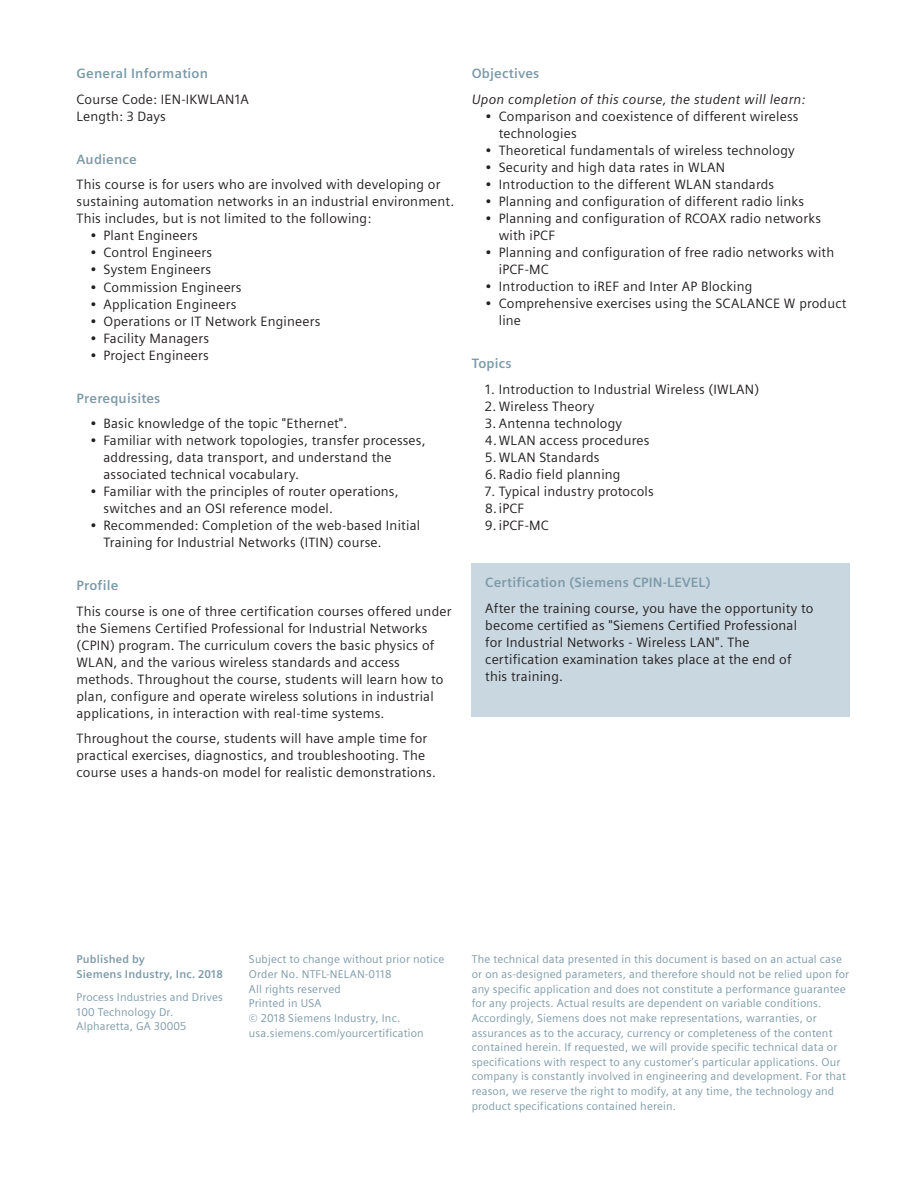
<style>
.page{position:relative;width:918px;height:1188px;background:#fff}
.page>*{position:absolute;margin:0;border:0;box-sizing:border-box;transform-origin:0 0}
.t1{font:13.5px/17px "Siemens Sans";letter-spacing:.015em;color:#231f20}
.t2{font:700 13.5px "Siemens Sans";letter-spacing:.015em;color:#7c9aa9}
.t3{font:italic 13.5px "Siemens Sans";letter-spacing:.015em;color:#231f20}
.t4{font:11.25px/14.7px "Siemens Sans";letter-spacing:.015em;color:#7c9aa9}
.t5{font:700 11.25px/14.7px "Siemens Sans";letter-spacing:.015em;color:#7c9aa9}
</style>
<div class="page">
<div style="left:472px;top:563px;width:378px;height:154px;background:#c9d7e0"></div>
<p class="t2" style="left:77px;top:66px;width:133px">General Information</p>
<p class="t1" style="left:77px;top:91px;width:174px">Course Code: IEN-IKWLAN1A<br>Length: 3 Days</p>
<p class="t2" style="left:77px;top:152px;width:62px">Audience</p>
<p class="t1" style="left:77px;top:176px;width:379px">This course is for users who are involved with developing or sustaining automation networks in an industrial environment.<br>This includes, but is not limited to the following:</p>
<p class="t1" style="left:90px;top:227px;width:109px">• Plant Engineers</p>
<p class="t1" style="left:90px;top:244px;width:124px">• Control Engineers</p>
<p class="t1" style="left:90px;top:261px;width:123px">• System Engineers</p>
<p class="t1" style="left:90px;top:278px;width:153px">• Commission Engineers</p>
<p class="t1" style="left:90px;top:295px;width:148px">• Application Engineers</p>
<p class="t1" style="left:90px;top:312px;width:232px">• Operations or IT Network Engineers</p>
<p class="t1" style="left:90px;top:329px;width:121px">• Facility Managers</p>
<p class="t1" style="left:90px;top:346px;width:120px">• Project Engineers</p>
<p class="t2" style="left:77px;top:390px;width:85px">Prerequisites</p>
<p class="t1" style="left:90px;top:415px;width:259px">• Basic knowledge of the topic "Ethernet".</p>
<p class="t1" style="left:104px;top:432px;width:324px;text-indent:-14px">• Familiar with network topologies, transfer processes, addressing, data transport, and understand the associated technical vocabulary.</p>
<p class="t1" style="left:104px;top:483px;width:297px;text-indent:-14px">• Familiar with the principles of router operations, switches and an OSI reference model.</p>
<p class="t1" style="left:104px;top:517px;width:318px;text-indent:-14px">• Recommended: Completion of the web-based Initial<br>Training for Industrial Networks (ITIN) course.</p>
<p class="t2" style="left:77px;top:578px;width:43px">Profile</p>
<p class="t1" style="left:77px;top:603px;width:376px">This course is one of three certification courses offered under the Siemens Certified Professional for Industrial Networks (CPIN) program. The curriculum covers the basic physics of WLAN, and the various wireless standards and access methods. Throughout the course, students will learn how to plan, configure and operate wireless solutions in industrial applications, in interaction with real-time systems.</p>
<p class="t1" style="left:77px;top:730px;width:361px">Throughout the course, students will have ample time for practical exercises, diagnostics, and troubleshooting. The course uses a hands-on model for realistic demonstrations.</p>
<p class="t2" style="left:472px;top:66px;width:69px">Objectives</p>
<p class="t3" style="left:472px;top:92px;width:335px">Upon completion of this course, the student will learn:</p>
<p class="t1" style="left:499px;top:108px;width:301px;text-indent:-14px">• Comparison and coexistence of different wireless technologies</p>
<p class="t1" style="left:485px;top:142px;width:311px">• Theoretical fundamentals of wireless technology</p>
<p class="t1" style="left:485px;top:159px;width:241px">• Security and high data rates in WLAN</p>
<p class="t1" style="left:485px;top:176px;width:291px">• Introduction to the different WLAN standards</p>
<p class="t1" style="left:485px;top:193px;width:320px">• Planning and configuration of different radio links</p>
<p class="t1" style="left:499px;top:210px;width:324px;text-indent:-14px">• Planning and configuration of RCOAX radio networks with iPCF</p>
<p class="t1" style="left:499px;top:244px;width:337px;text-indent:-14px">• Planning and configuration of free radio networks with iPCF-MC</p>
<p class="t1" style="left:485px;top:278px;width:269px">• Introduction to iREF and Inter AP Blocking</p>
<p class="t1" style="left:499px;top:295px;width:349px;text-indent:-14px">• Comprehensive exercises using the SCALANCE W product line</p>
<p class="t2" style="left:472px;top:356px;width:41px">Topics</p>
<p class="t1" style="left:485px;top:380px;width:275px">1. Introduction to Industrial Wireless (IWLAN)</p>
<p class="t1" style="left:485px;top:397px;width:111px">2. Wireless Theory</p>
<p class="t1" style="left:485px;top:415px;width:166px">3. Antenna technology<br>4.WLAN access procedures</p>
<p class="t1" style="left:485px;top:449px;width:116px">5. WLAN Standards</p>
<p class="t1" style="left:485px;top:466px;width:137px">6. Radio field planning</p>
<p class="t1" style="left:485px;top:483px;width:170px">7. Typical industry protocols<br>8.iPCF</p>
<p class="t1" style="left:485px;top:517px;width:65px">9. iPCF-MC</p>
<p class="t2" style="left:485px;top:575px;width:227px">Certification (Siemens CPIN-LEVEL)</p>
<p class="t1" style="left:485px;top:600px;width:330px">After the training course, you have the opportunity to become certified as "Siemens Certified Professional for Industrial Networks - Wireless LAN". The certification examination takes place at the end of this training.</p>
<p class="t5" style="left:77px;top:952px;width:148px">Published by<br>Siemens Industry, Inc. 2018</p>
<p class="t4" style="left:77px;top:990px;width:148px">Process Industries and Drives<br>100 Technology Dr.<br>Alpharetta, GA 30005</p>
<p class="t4" style="left:249px;top:952px;width:197px">Subject to change without prior notice<br>Order No. NTFL-NELAN-0118<br>All rights reserved<br>Printed in USA<br>© 2018 Siemens Industry, Inc. usa.siemens.com/yourcertification</p>
<p class="t4" style="left:472px;top:952px;width:379px">The technical data presented in this document is based on an actual case or on as-designed parameters, and therefore should not be relied upon for any specific application and does not constitute a performance guarantee for any projects. Actual results are dependent on variable conditions.<br>Accordingly, Siemens does not make representations, warranties, or assurances as to the accuracy, currency or completeness of the content contained herein. If requested, we will provide specific technical data or specifications with respect to any customer’s particular applications. Our company is constantly involved in engineering and development. For that reason, we reserve the right to modify, at any time, the technology and product specifications contained herein.</p>
</div>
